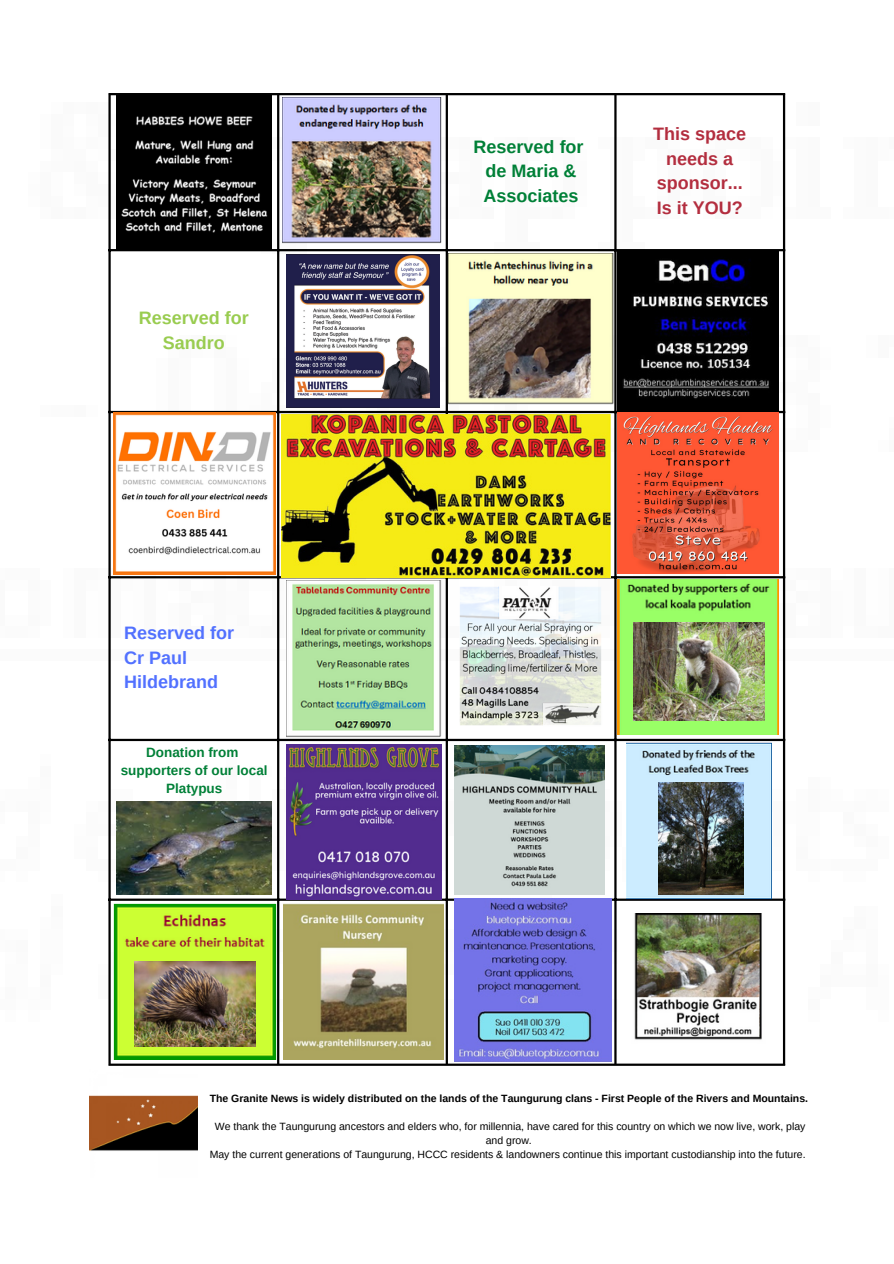
<style>
.page{position:relative;width:894px;height:1264px;background:#fff}
.page>*{position:absolute;margin:0;border:0;box-sizing:border-box;transform-origin:0 0}
.t1{font:700 18px/24.5px "Arimo";color:#b32e3f;text-align:center}
.t2{font:700 18px/24.5px "Arimo";color:#008037}
.t3{font:700 18px/24.5px "Arimo";color:#5271ff}
.t4{font:700 18px/24.5px "Arimo";color:#99cc50;text-align:center}
.t5{font:700 13.5px/18px "Arimo";color:#008037;text-align:center}
.t6{font:10.5px/14px "Arimo";color:#000;text-align:center}
.t7{font:700 10.5px "Arimo";color:#000}
</style>
<div class="page">
<img style="left:108px;top:93px;width:678px;height:1058px">
<hr style="left:108px;top:95px;width:3px;height:968px;background:#000">
<hr style="left:277px;top:95px;width:2px;height:968px;background:#000">
<hr style="left:445px;top:95px;width:3px;height:968px;background:#000">
<hr style="left:614px;top:95px;width:2px;height:968px;background:#000">
<hr style="left:782px;top:95px;width:3px;height:968px;background:#000">
<hr style="left:108px;top:93px;width:677px;height:2px;background:#000">
<hr style="left:108px;top:249px;width:677px;height:2px;background:#000">
<hr style="left:108px;top:411px;width:677px;height:2px;background:#000">
<hr style="left:108px;top:576px;width:677px;height:2px;background:#000">
<hr style="left:108px;top:738px;width:677px;height:3px;background:#000">
<hr style="left:108px;top:898px;width:677px;height:2px;background:#000">
<hr style="left:108px;top:1063px;width:677px;height:2px;background:#000">
<img style="left:455px;top:898px;width:156px;height:163px">
<img style="left:617px;top:251px;width:161px;height:322px">
<img style="left:282px;top:414px;width:328px;height:163px">
<img style="left:450px;top:586px;width:159px;height:150px">
<img style="left:617px;top:579px;width:161px;height:155px">
<img style="left:633px;top:622px;width:131px;height:98px">
<img style="left:626px;top:742px;width:144px;height:157px">
<img style="left:658px;top:782px;width:85px;height:112px">
<img style="left:114px;top:903px;width:162px;height:156px">
<img style="left:135px;top:961px;width:120px;height:85px">
<img style="left:618px;top:913px;width:161px;height:135px">
<img style="left:282px;top:98px;width:160px;height:147px">
<img style="left:448px;top:254px;width:166px;height:153px">
<img style="left:455px;top:745px;width:149px;height:149px">
<img style="left:89px;top:1069px;width:108px;height:82px">
<img style="left:283px;top:903px;width:160px;height:156px">
<img style="left:287px;top:744px;width:154px;height:155px">
<img style="left:117px;top:96px;width:154px;height:153px">
<img style="left:286px;top:255px;width:153px;height:153px">
<img style="left:117px;top:801px;width:154px;height:93px">
<img style="left:287px;top:580px;width:155px;height:158px">
<img style="left:113px;top:412px;width:162px;height:162px">
<p class="t4" style="left:139px;top:306px;width:112px">Reserved for<br>Sandro</p>
<p class="t3" style="left:124px;top:620px;width:112px">Reserved for</p>
<p class="t3" style="left:124px;top:645px;width:95px">Cr Paul<br>Hildebrand</p>
<p class="t5" style="left:121px;top:743px;width:148px">Donation from supporters of our local<br>Platypus</p>
<p class="t2" style="left:473px;top:134px;width:112px">Reserved for</p>
<p class="t2" style="left:483px;top:159px;width:97px">de Maria &amp;<br>Associates</p>
<p class="t1" style="left:653px;top:122px;width:95px">This space needs a sponsor...</p>
<p class="t1" style="left:656px;top:195px;width:87px">Is it YOU?</p>
<p class="t7" style="left:210px;top:1092px;width:599px">The Granite News is widely distributed on the lands of the Taungurung clans - First People of the Rivers and Mountains.</p>
<p class="t6" style="left:215px;top:1119px;width:592px">We thank the Taungurung ancestors and elders who, for millennia, have cared for this country on which we now live, work, play and grow.</p>
<p class="t6" style="left:210px;top:1147px;width:597px">May the current generations of Taungurung, HCCC residents &amp; landowners continue this important custodianship into the future.</p>
</div>
